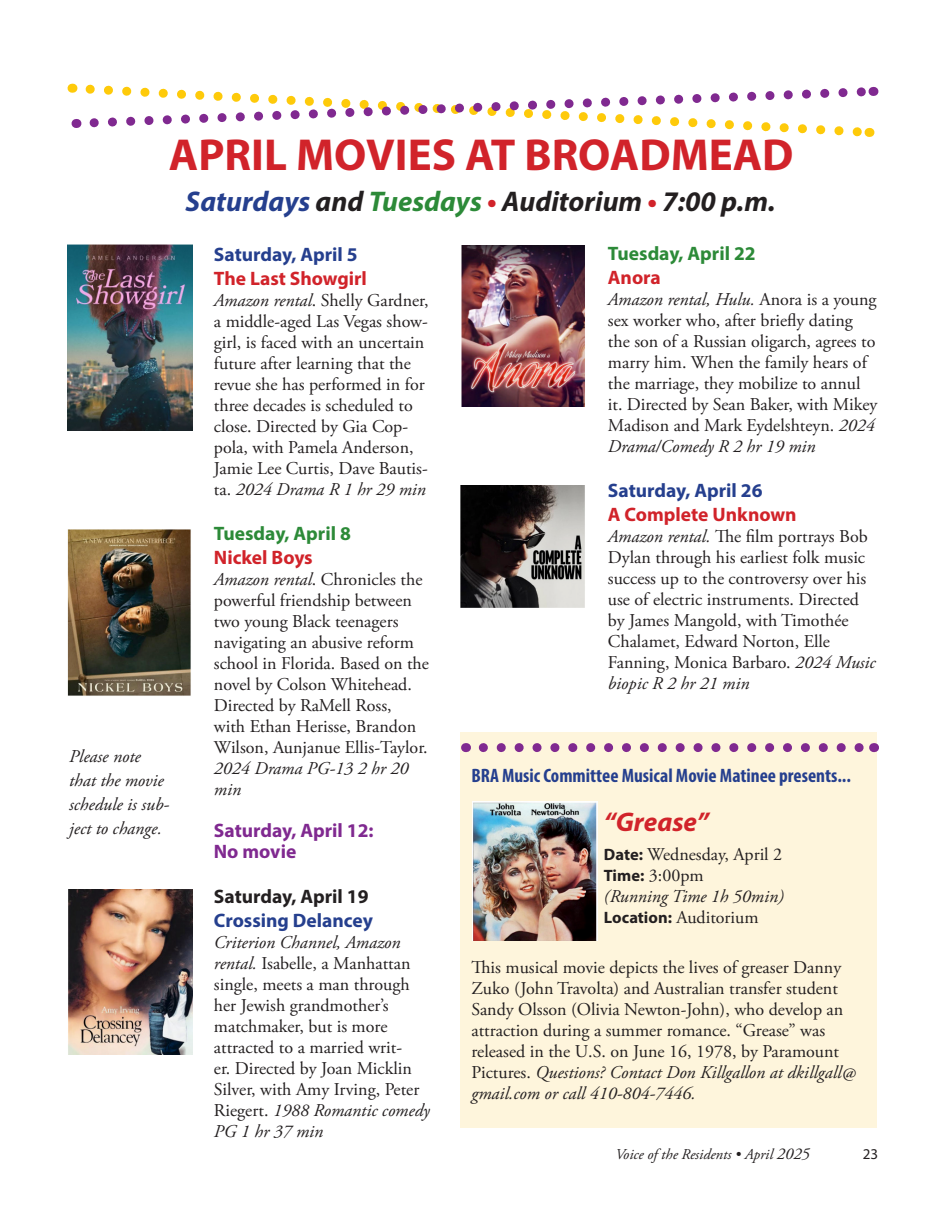
<style>
.page{position:relative;width:945px;height:1215px;background:#fff}
.page>*{position:absolute;margin:0;border:0;box-sizing:border-box;transform-origin:0 0}
.Headline_Main{font:700 45px "Myriad Pro";color:#d1232a}
.Headline_Secondary{font:italic 700 28.5px "Myriad Pro";color:#231f20}
.Headline_Secondary-2{font:italic 700 27px "Myriad Pro";color:#d1232a}
.Text_no_indent__no_space{font:700 19.5px/24px "Myriad Pro";color:#253f8e}
.Headline_Secondary-3{font:700 condensed 19.5px "Myriad Pro";color:#253f8e}
.Text_no_indent__no_space-2{font:700 19.5px/24px "Myriad Pro";color:#2c8a38}
.Text_no_indent__no_space-3{font:700 19.5px/24px "Myriad Pro";color:#231f20}
.Text_no_indent__no_space-4{font:700 19.5px/21px "Myriad Pro";color:#802990}
.Text_no_indent__no_space-5{font:18px/21px "Adobe Garamond Pro";color:#231f20}
.Headline_Secondary-4{font:italic 18px/24px "Adobe Garamond Pro";color:#231f20}
.Text_no_indent__no_space-6{font:italic 18px "Adobe Garamond Pro";color:#231f20}
.t1{font:italic 15px "Adobe Garamond Pro";color:#231f20}
.t2{font:15px "Myriad Pro";color:#231f20}
.s1{color:#253f8e}
.s2{color:#2c8a38}
.s3{color:#d1232a}
.s4{font-style:italic}
.s5{font-family:"Myriad Pro";font-weight:700;font-size:16.5px}
.s6{font-size:16.5px}
</style>
<div class="page">
<svg style="left:85px;top:84px;width:789px;height:53px"></svg>
<img style="left:68px;top:245px;width:124px;height:185px">
<img style="left:67px;top:529px;width:124px;height:167px">
<img style="left:68px;top:890px;width:124px;height:165px">
<img style="left:461px;top:245px;width:124px;height:161px">
<img style="left:460px;top:486px;width:125px;height:121px">
<div style="left:460px;top:733px;width:418px;height:395px;background:#fef5dc"></div>
<img style="left:472px;top:801px;width:125px;height:140px">
<svg style="left:483px;top:743px;width:381px;height:9px"></svg>
<p class="Headline_Main" style="left:169px;top:125px;width:626px">APRIL MOVIES AT BROADMEAD</p>
<p class="Headline_Secondary-4" style="left:69px;top:745px;width:102px">Please note that the movie schedule is sub&shy;ject to change.</p>
<p class="Headline_Secondary" style="left:186px;top:182px;width:591px"><span class="s1">Saturdays</span> and <span class="s2">Tuesdays</span> <span class="s3">•</span> Auditorium <span class="s3">•</span> 7:00 p.m.</p>
<p class="Text_no_indent__no_space" style="left:214px;top:242px;width:154px">Saturday, April 5<br><span class="s3">The Last Showgirl</span></p>
<p class="Text_no_indent__no_space-5" style="left:214px;top:291px;width:216px"><span class="s4">Amazon rental</span>. Shelly Gardner, a middle-aged Las Vegas show&shy;girl, is faced with an uncertain future after learning that the revue she has performed in for three decades is scheduled to close. Directed by Gia Cop&shy;pola, with Pamela Anderson,<br>Jamie Lee Curtis, Dave Bautis&shy;ta. <span class="s4">2024 Drama R 1 hr 29 min</span></p>
<p class="Text_no_indent__no_space-2" style="left:214px;top:521px;width:138px">Tuesday, April 8<br><span class="s3">Nickel Boys</span></p>
<p class="Text_no_indent__no_space-5" style="left:214px;top:570px;width:217px"><span class="s4">Amazon rental</span>. Chronicles the powerful friendship between two young Black teenagers navigating an abusive reform school in Florida. Based on the novel by Colson Whitehead.<br>Directed by RaMell Ross,<br>with Ethan Herisse, Brandon<br>Wilson, Aunjanue Ellis-Taylor.<br><span class="s4">2024 Drama PG-13 2 hr 20 min</span></p>
<p class="Text_no_indent__no_space-4" style="left:214px;top:820px;width:161px">Saturday, April 12:<br>No movie</p>
<p class="Text_no_indent__no_space-3" style="left:214px;top:884px;width:160px">Saturday, April 19<br><span class="s1">Crossing Delancey</span></p>
<p class="Text_no_indent__no_space-5" style="left:214px;top:933px;width:217px"><span class="s4">Criterion Channel, Amazon rental.</span> Isabelle, a Manhattan single, meets a man through her Jewish grandmother’s matchmaker, but is more attracted to a married writ-<br>er. Directed by Joan Micklin<br>Silver, with Amy Irving, Peter<br>Riegert. <span class="s4">1988 Romantic comedy<br>PG 1 hr 37 min</span></p>
<p class="Text_no_indent__no_space-2" style="left:608px;top:241px;width:149px">Tuesday, April 22<br><span class="s3">Anora</span></p>
<p class="Text_no_indent__no_space-5" style="left:608px;top:290px;width:271px"><span class="s4">Amazon rental, Hulu.</span> Anora is a young sex worker who, after briefly dating the son of a Russian oligarch, agrees to marry him. When the family hears of the marriage, they mobilize to annul it. Directed by Sean Baker, with Mikey Madison and Mark Eydelshteyn. <span class="s4">2024<br>Drama/Comedy R 2 hr 19 min</span></p>
<p class="Text_no_indent__no_space" style="left:608px;top:478px;width:190px">Saturday, April 26<br><span class="s3">A Complete Unknown</span></p>
<p class="Text_no_indent__no_space-5" style="left:608px;top:527px;width:269px"><span class="s4">Amazon rental.</span> The film portrays Bob Dylan through his earliest folk music success up to the controversy over his use of electric instruments. Directed by James Mangold, with Timothée Chalamet, Edward Norton, Elle Fanning, Monica Barbaro. <span class="s4">2024 Music biopic R 2 hr 21 min</span></p>
<p class="Headline_Secondary-3" style="left:471px;top:763px;width:381px">BRA Music Committee Musical Movie Matinee presents...</p>
<p class="Headline_Secondary-2" style="left:604px;top:804px;width:106px">“Grease”</p>
<p class="Text_no_indent__no_space-5" style="left:604px;top:844px;width:180px"><span class="s5">Date:</span> Wednesday, April 2</p>
<p class="Text_no_indent__no_space-5" style="left:604px;top:865px;width:101px"><span class="s5">Time:</span> 3:00pm</p>
<p class="Text_no_indent__no_space-6" style="left:604px;top:886px;width:181px">(Running Time 1h 50min)</p>
<p class="Text_no_indent__no_space-5" style="left:604px;top:907px;width:156px"><span class="s5">Location:</span> Auditorium</p>
<p class="Text_no_indent__no_space-5" style="left:471px;top:957px;width:385px">This musical movie depicts the lives of greaser Danny Zuko (John Travolta) and Australian transfer student Sandy Olsson (Olivia Newton-John), who develop an attraction during a summer romance. “Grease” was released in the U.S. on June 16, 1978, by Paramount Pictures. <span class="s4">Questions? Contact Don Killgallon at dkillgall@ gmail.com or call 410-804-7446.</span></p>
<p class="t1" style="left:615px;top:1146px;width:196px">Voice of the Residents • April <span class="s6">2025</span></p>
<p class="t2" style="left:863px;top:1145px;width:17px">23</p>
</div>
